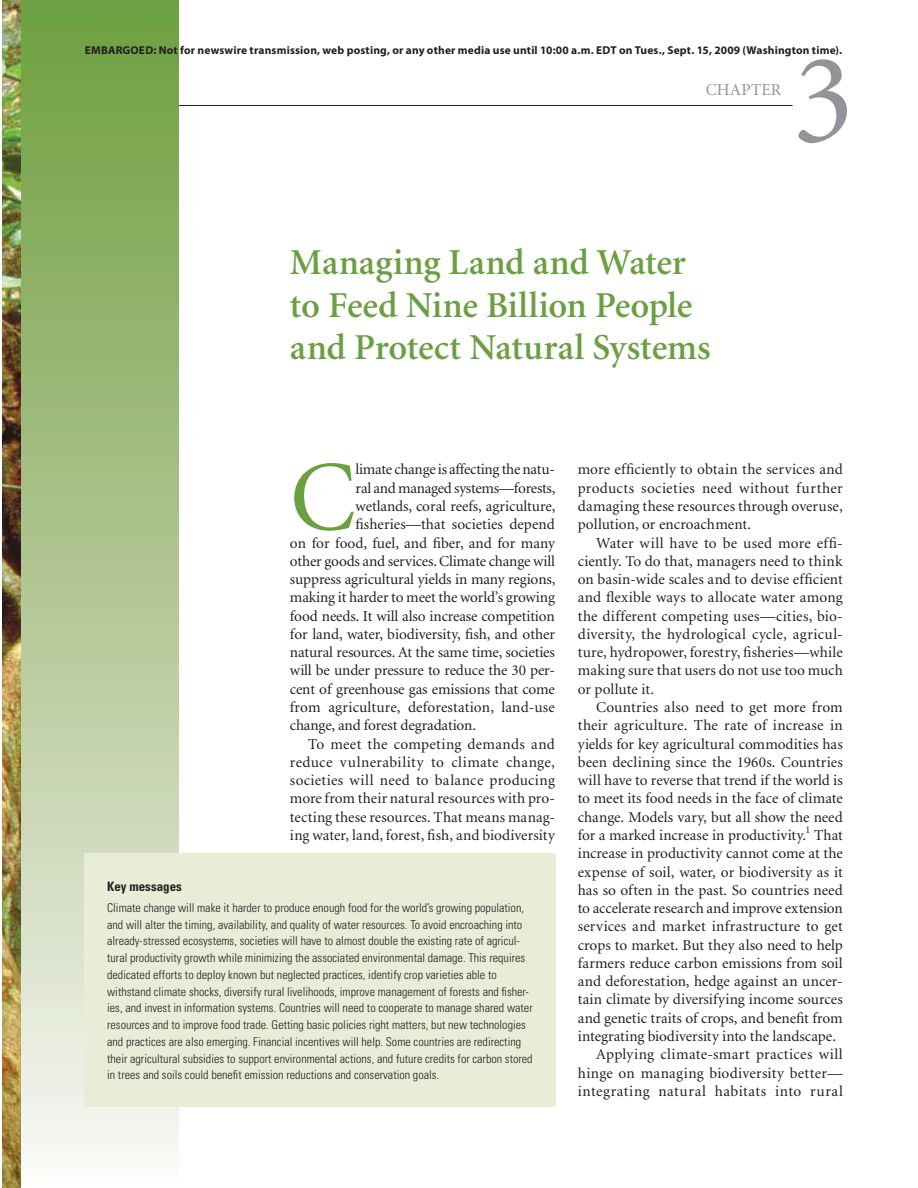
<style>
.page{position:relative;width:918px;height:1188px;background:#fff}
.page>*{position:absolute;margin:0;border:0;box-sizing:border-box;transform-origin:0 0}
.t1{font:129.45px "Minion";color:#929498}
.t2{font:99.6px "Minion";color:#6ba042}
.t3{font:600 36.6px/42.6px "Minion";letter-spacing:-.005em;color:#6ba042}
.t4{font:16.8px "Minion";letter-spacing:.015em;color:#929498}
.t5{font:15.3px/18.3px "Minion";color:#231f20;text-align:justify}
.t6{font:15.3px "Minion";letter-spacing:.025em;color:#231f20}
.t7{font:15.3px "Minion";letter-spacing:.02em;color:#231f20}
.t8{font:15.3px "Minion";letter-spacing:.035em;color:#231f20}
.t9{font:700 condensed 12.9px "Univers";color:#231f20}
.t10{font:300 condensed 12.15px/16.8px "Univers";color:#231f20}
.t11{font:700 11.4px "Myriad Pro";letter-spacing:.015em;color:#231f20}
</style>
<div class="page">
<hr style="left:20px;top:105px;width:773px;height:1px;background:#231f20">
<div style="left:20px;top:0;width:159px;height:1188px;background:linear-gradient(to bottom,#6d9c3b,#f9f6f4)"></div>
<img style="left:2px;top:0;width:18px;height:1188px">
<div style="left:84px;top:853px;width:472px;height:254px;background:#e9edd7"></div>
<p class="t11" style="left:85px;top:46px;width:759px">EMBARGOED: Not for newswire transmission, web posting, or any other media use until 10:00 a.m. EDT on Tues., Sept. 15, 2009 (Washington time).</p>
<p class="t4" style="left:706px;top:83px;width:77px">CHAPTER</p>
<h1 class="t1" style="left:793px;top:50px;width:64px">3</h1>
<h3 class="t3" style="left:290px;top:244px;width:422px">Managing Land and Water to Feed Nine Billion People and Protect Natural Systems</h3>
<h2 class="t2" style="left:290px;top:459px;width:67px">C</h2>
<p class="t5" style="left:356px;top:462px;width:201px">limate change is affecting the natu-</p>
<p class="t5" style="left:356px;top:480px;width:201px">ral and managed systems—forests,</p>
<p class="t5" style="left:356px;top:498px;width:201px">wetlands, coral reefs, agriculture,</p>
<p class="t5" style="left:356px;top:517px;width:201px">fisheries—that societies depend</p>
<p class="t5" style="left:290px;top:535px;width:267px">on for food, fuel, and fiber, and for many</p>
<p class="t5" style="left:290px;top:553px;width:267px">other goods and services. Climate change will</p>
<p class="t5" style="left:290px;top:571px;width:267px">suppress agricultural yields in many regions,</p>
<p class="t5" style="left:290px;top:590px;width:267px">making it harder to meet the world’s growing</p>
<p class="t5" style="left:290px;top:608px;width:266px">food needs. It will also increase competition</p>
<p class="t5" style="left:290px;top:626px;width:267px">for land, water, biodiversity, fish, and other</p>
<p class="t5" style="left:290px;top:644px;width:266px">natural resources. At the same time, societies</p>
<p class="t5" style="left:290px;top:663px;width:266px">will be under pressure to reduce the 30 per-</p>
<p class="t5" style="left:290px;top:681px;width:267px">cent of greenhouse gas emissions that come</p>
<p class="t5" style="left:290px;top:699px;width:267px">from agriculture, deforestation, land- use</p>
<p class="t5" style="left:290px;top:718px;width:188px">change, and forest degradation.</p>
<p class="t7" style="left:308px;top:738px;width:248px">To meet the competing demands and</p>
<p class="t6" style="left:290px;top:756px;width:266px">reduce vulnerability to climate change,</p>
<p class="t7" style="left:290px;top:774px;width:267px">societies will need to balance producing</p>
<p class="t5" style="left:290px;top:791px;width:267px">more from their natural resources with pro-</p>
<p class="t5" style="left:290px;top:809px;width:267px">tecting these resources. That means manag-</p>
<p class="t5" style="left:290px;top:827px;width:267px">ing water, land, forest, fish, and biodiversity</p>
<p class="t9" style="left:107px;top:881px;width:76px">Key messages</p>
<p class="t10" style="left:107px;top:900px;width:427px">Climate change will make it harder to produce enough food for the world’s growing population, and will alter the timing, availability, and quality of water resources. To avoid encroaching into already-stressed ecosystems, societies will have to almost double the existing rate of agricul&shy;tural productivity growth while minimizing the associated environmental damage. This requires dedicated efforts to deploy known but neglected practices, identify crop varieties able to withstand climate shocks, diversify rural livelihoods, improve management of forests and fisher&shy;ies, and invest in information systems. Countries will need to cooperate to manage shared water resources and to improve food trade. Getting basic policies right matters, but new technologies and practices are also emerging. Financial incentives will help. Some countries are redirecting their agricultural subsidies to support environmental actions, and future credits for carbon stored in trees and soils could benefit emission reductions and conservation goals.</p>
<p class="t5" style="left:578px;top:462px;width:267px">more efficiently to obtain the services and products societies need without further damaging these resources through overuse, pollution, or encroachment.</p>
<p class="t5" style="left:578px;top:535px;width:267px;text-indent:18px">Water will have to be used more effi&shy;ciently. To do that, managers need to think on basin- wide scales and to devise efficient and flexible ways to allocate water among the different competing uses—cities, bio&shy;diversity, the hydrological cycle, agricul&shy;ture, hydropower, forestry, fisheries—while making sure that users do not use too much or pollute it.</p>
<p class="t5" style="left:596px;top:699px;width:248px">Countries also need to get more from</p>
<p class="t5" style="left:578px;top:718px;width:267px">their agriculture. The rate of increase in</p>
<p class="t5" style="left:578px;top:736px;width:267px">yields for key agricultural commodities has</p>
<p class="t5" style="left:578px;top:754px;width:267px">been declining since the 1960s. Countries</p>
<p class="t5" style="left:578px;top:772px;width:267px">will have to reverse that trend if the world is</p>
<p class="t5" style="left:578px;top:791px;width:267px">to meet its food needs in the face of climate</p>
<p class="t5" style="left:578px;top:809px;width:266px">change. Models vary, but all show the need</p>
<p class="t5" style="left:578px;top:827px;width:267px">for a marked increase in productivity.<sup>1</sup> That</p>
<p class="t5" style="left:578px;top:845px;width:266px">increase in productivity cannot come at the</p>
<p class="t5" style="left:578px;top:864px;width:267px">expense of soil, water, or biodiversity as it</p>
<p class="t5" style="left:578px;top:882px;width:267px">has so often in the past. So countries need</p>
<p class="t5" style="left:578px;top:900px;width:267px">to accelerate research and improve extension</p>
<p class="t5" style="left:578px;top:919px;width:267px">services and market infrastructure to get</p>
<p class="t5" style="left:578px;top:937px;width:266px">crops to market. But they also need to help</p>
<p class="t5" style="left:578px;top:955px;width:266px">farmers reduce carbon emissions from soil</p>
<p class="t5" style="left:578px;top:973px;width:266px">and deforestation, hedge against an uncer-</p>
<p class="t5" style="left:578px;top:992px;width:267px">tain climate by diversifying income sources</p>
<p class="t5" style="left:578px;top:1010px;width:267px">and genetic traits of crops, and benefit from</p>
<p class="t5" style="left:578px;top:1028px;width:260px">integrating biodiversity into the landscape.</p>
<p class="t6" style="left:596px;top:1048px;width:248px">Applying climate- smart practices will</p>
<p class="t5" style="left:578px;top:1065px;width:267px">hinge on managing biodiversity better—</p>
<p class="t8" style="left:578px;top:1085px;width:267px">integrating natural habitats into rural</p>
</div>
